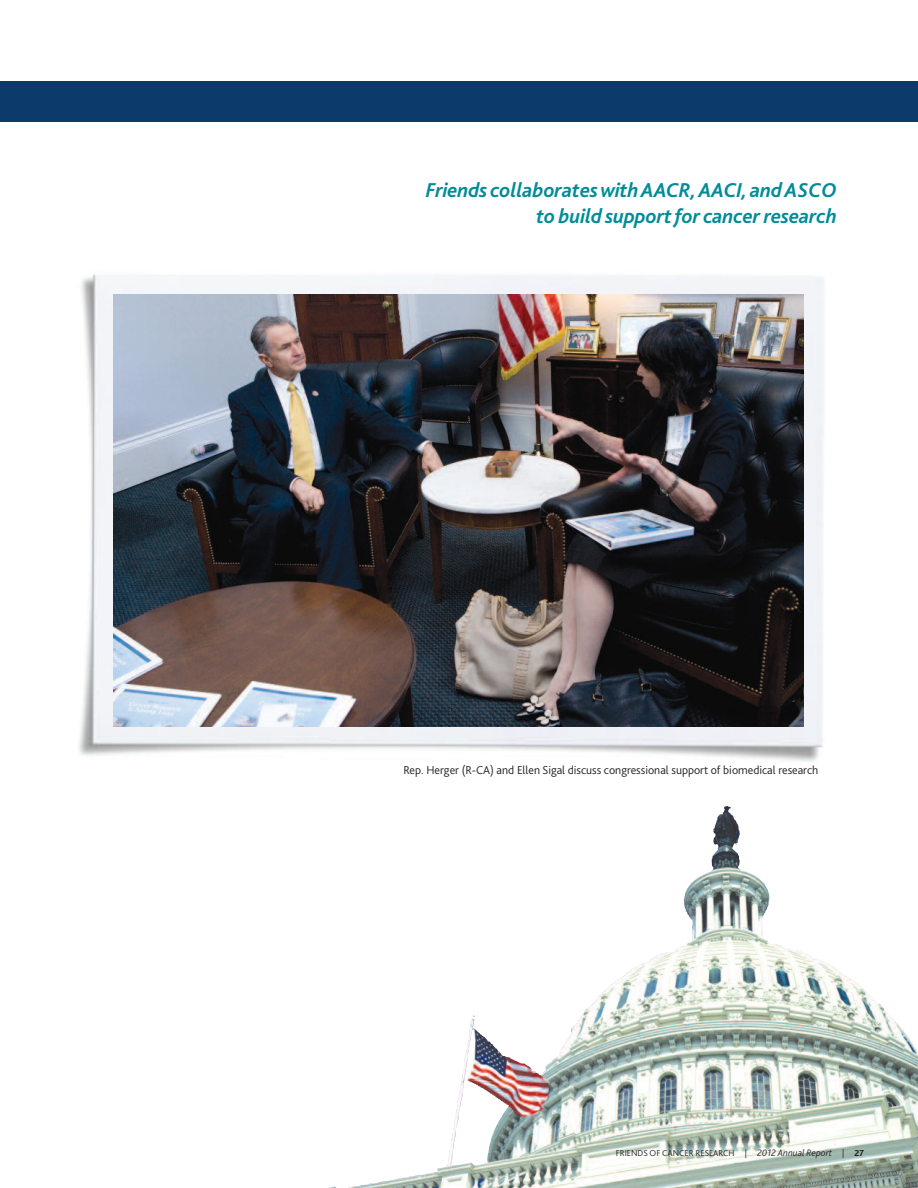
<style>
.page{position:relative;width:918px;height:1188px;background:#fff}
.page>*{position:absolute;margin:0;border:0;box-sizing:border-box;transform-origin:0 0}
.t1{font:italic 700 21px/25.5px "Bliss 2";letter-spacing:-.01em;color:#008c97;text-align:right}
.t2{font:300 12px "Bliss 2";color:#231f20}
.t3{font:300 9px "Bliss 2";color:#231f20}
.s1{font-style:italic;font-size:9.75px}
.s2{font-weight:800}
</style>
<div class="page">
<img style="left:349px;top:808px;width:569px;height:380px">
<div style="left:0;top:81px;width:918px;height:41px;background:#0c3a6b"></div>
<img style="left:78px;top:274px;width:746px;height:488px">
<img style="left:113px;top:295px;width:691px;height:432px">
<h1 class="t1" style="left:426px;top:179px;width:413px">Friends collaborateswithAACR,AACI, andASCO to build supportfor cancer research</h1>
<p class="t2" style="left:403px;top:765px;width:416px">Rep. Herger (R-CA) and Ellen Sigal discuss congressional support of biomedical research</p>
<p class="t3" style="left:616px;top:1150px;width:250px">FRIENDS OF CANCER RESEARCH | <span class="s1">2012 Annual Report</span> | <span class="s2">27</span></p>
</div>
